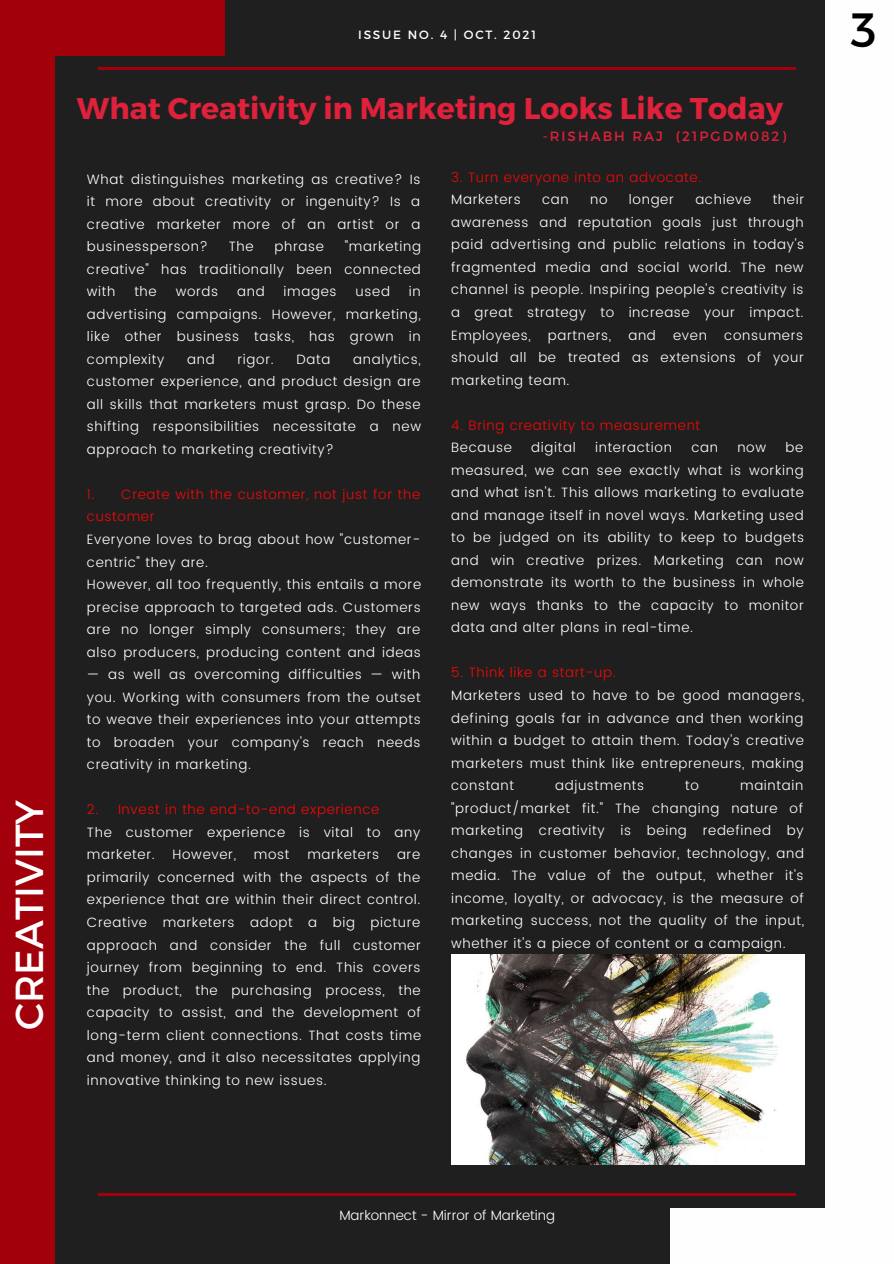
<style>
.page{position:relative;width:894px;height:1264px;background:#fff}
.page>*{position:absolute;margin:0;border:0;box-sizing:border-box;transform-origin:0 0}
.t1{font:48px "Montserrat";color:#000}
.t2{font:39px "Montserrat";color:#fefefe}
.t3{font:700 30px "Montserrat";color:#df213b}
.t4{font:300 13.5px/22.5px "Poppins";letter-spacing:.05em;color:#fff;text-align:justify}
.t5{font:300 13.5px/22.5px "Poppins";letter-spacing:.05em;color:#f40707}
.t6{font:300 13.5px "Poppins";color:#fff}
.t7{font:13.5px "Montserrat";letter-spacing:.15em;color:#df213b}
.t8{font:12px "Montserrat";letter-spacing:.15em;color:#fefefe}
</style>
<div class="page">
<div style="left:0;top:0;width:893px;height:1263px;background:#1f1f1f"></div>
<hr style="left:98px;top:67px;width:697px;height:3px;background:#a2000a">
<div style="left:825px;top:0;width:68px;height:1263px;background:#fefefe"></div>
<div style="left:0;top:0;width:55px;height:1263px;background:#a2000a"></div>
<hr style="left:98px;top:1193px;width:697px;height:2px;background:#a2000a">
<div style="left:0;top:0;width:225px;height:55px;background:#a2000a"></div>
<div style="left:670px;top:1208px;width:223px;height:55px;background:#fefefe"></div>
<img style="left:451px;top:954px;width:353px;height:210px">
<p class="t2" style="left:4px;top:1030px;width:232px;rotate:-90deg">CREATIVITY</p>
<p class="t8" style="left:358px;top:27px;width:179px">ISSUE NO. 4 | OCT. 2021</p>
<p class="t3" style="left:77px;top:89px;width:707px">What Creativity in Marketing Looks Like Today</p>
<p class="t4" style="left:87px;top:168px;width:335px">What distinguishes marketing as creative? Is it more about creativity or ingenuity? Is a creative marketer more of an artist or a businessperson?</p>
<p class="t4" style="left:87px;top:235px;width:335px;text-indent:258px">"marketing creative" has traditionally been connected with</p>
<p class="t4" style="left:229px;top:235px;width:26px">The</p>
<p class="t4" style="left:274px;top:235px;width:51px">phrase</p>
<p class="t4" style="left:87px;top:280px;width:335px;text-indent:322px">in advertising campaigns. However, marketing, like other business tasks, has grown in complexity</p>
<p class="t4" style="left:134px;top:280px;width:24px">the</p>
<p class="t4" style="left:176px;top:280px;width:44px">words</p>
<p class="t4" style="left:237px;top:280px;width:29px">and</p>
<p class="t4" style="left:283px;top:280px;width:54px">images</p>
<p class="t4" style="left:355px;top:280px;width:36px">used</p>
<p class="t4" style="left:87px;top:348px;width:335px;text-indent:266px">analytics, customer experience, and product design are all skills that marketers must grasp. Do these shifting responsibilities necessitate a new approach to marketing creativity?</p>
<p class="t5" style="left:87px;top:483px;width:335px">1. Create with the customer, not just for the customer</p>
<p class="t4" style="left:87px;top:528px;width:335px">Everyone loves to brag about how "customer&shy;centric" they are.</p>
<p class="t4" style="left:87px;top:573px;width:336px">However, all too frequently, this entails a more precise approach to targeted ads. Customers are no longer simply consumers; they are also producers, producing content and ideas</p>
<p class="t4" style="left:87px;top:663px;width:335px">— as well as overcoming difficulties — with you. Working with consumers from the outset to weave their experiences into your attempts to broaden your company's reach needs creativity in marketing.</p>
<p class="t5" style="left:87px;top:798px;width:294px">2. Invest in the end-to-end experience</p>
<p class="t4" style="left:87px;top:821px;width:335px">The customer experience is vital to any marketer.</p>
<p class="t4" style="left:187px;top:348px;width:29px">and</p>
<p class="t4" style="left:237px;top:348px;width:38px">rigor.</p>
<p class="t4" style="left:296px;top:348px;width:35px">Data</p>
<p class="t4" style="left:172px;top:843px;width:65px">However,</p>
<p class="t4" style="left:254px;top:843px;width:37px">most</p>
<p class="t4" style="left:307px;top:843px;width:73px">marketers</p>
<p class="t4" style="left:87px;top:843px;width:335px;text-indent:310px">are primarily concerned with the aspects of the experience that are within their direct control.<br>Creative marketers adopt a big picture approach and consider the full customer journey from beginning to end. This covers the product, the purchasing process, the capacity to assist, and the development of long-term client connections. That costs time and money, and it also necessitates applying innovative thinking to new issues.</p>
<p class="t7" style="left:542px;top:128px;width:245px">-RISHABH RAJ (21PGDM082)</p>
<p class="t5" style="left:451px;top:166px;width:252px">3. Turn everyone into an advocate.</p>
<p class="t4" style="left:451px;top:188px;width:71px">Marketers</p>
<p class="t4" style="left:542px;top:188px;width:28px">can</p>
<p class="t4" style="left:590px;top:188px;width:19px">no</p>
<p class="t4" style="left:628px;top:188px;width:46px">longer</p>
<p class="t4" style="left:695px;top:188px;width:57px">achieve</p>
<p class="t4" style="left:451px;top:188px;width:354px;text-indent:321px">their awareness and reputation goals just through paid advertising and public relations in today's fragmented media and social world. The new channel is people. Inspiring people's creativity is a great strategy to increase your impact.<br>Employees,</p>
<p class="t4" style="left:547px;top:323px;width:65px">partners,</p>
<p class="t4" style="left:628px;top:323px;width:29px">and</p>
<p class="t4" style="left:673px;top:323px;width:35px">even</p>
<p class="t4" style="left:451px;top:323px;width:354px;text-indent:273px">consumers should all be treated as extensions of your marketing team.</p>
<p class="t5" style="left:451px;top:414px;width:250px">4. Bring creativity to measurement</p>
<p class="t4" style="left:451px;top:436px;width:62px">Because</p>
<p class="t4" style="left:531px;top:436px;width:46px">digital</p>
<p class="t4" style="left:595px;top:436px;width:78px">interaction</p>
<p class="t4" style="left:691px;top:436px;width:28px">can</p>
<p class="t4" style="left:737px;top:436px;width:30px">now</p>
<p class="t4" style="left:451px;top:436px;width:354px;text-indent:334px">be measured, we can see exactly what is working and what isn't. This allows marketing to evaluate and manage itself in novel ways. Marketing used to be judged on its ability to keep to budgets and win creative prizes. Marketing can now demonstrate its worth to the business in whole new ways thanks to the capacity to monitor data and alter plans in real-time.</p>
<p class="t5" style="left:451px;top:661px;width:166px">5. Think like a start-up.</p>
<p class="t4" style="left:451px;top:684px;width:354px">Marketers used to have to be good managers, defining goals far in advance and then working within a budget to attain them. Today's creative marketers must think like entrepreneurs, making constant</p>
<p class="t4" style="left:451px;top:774px;width:354px;text-indent:289px">maintain "product/market fit." The changing nature of marketing creativity is being redefined by changes in customer behavior, technology, and media. The value of the output, whether it's income, loyalty, or advocacy, is the measure of marketing success, not the quality of the input, whether it's a piece of content or a campaign.</p>
<p class="t4" style="left:555px;top:774px;width:90px">adjustments</p>
<p class="t4" style="left:685px;top:774px;width:15px">to</p>
<p class="t1" style="left:850px;top:-2px;width:27px">3</p>
<p class="t6" style="left:339px;top:1207px;width:217px">Markonnect - Mirror of Marketing</p>
</div>
